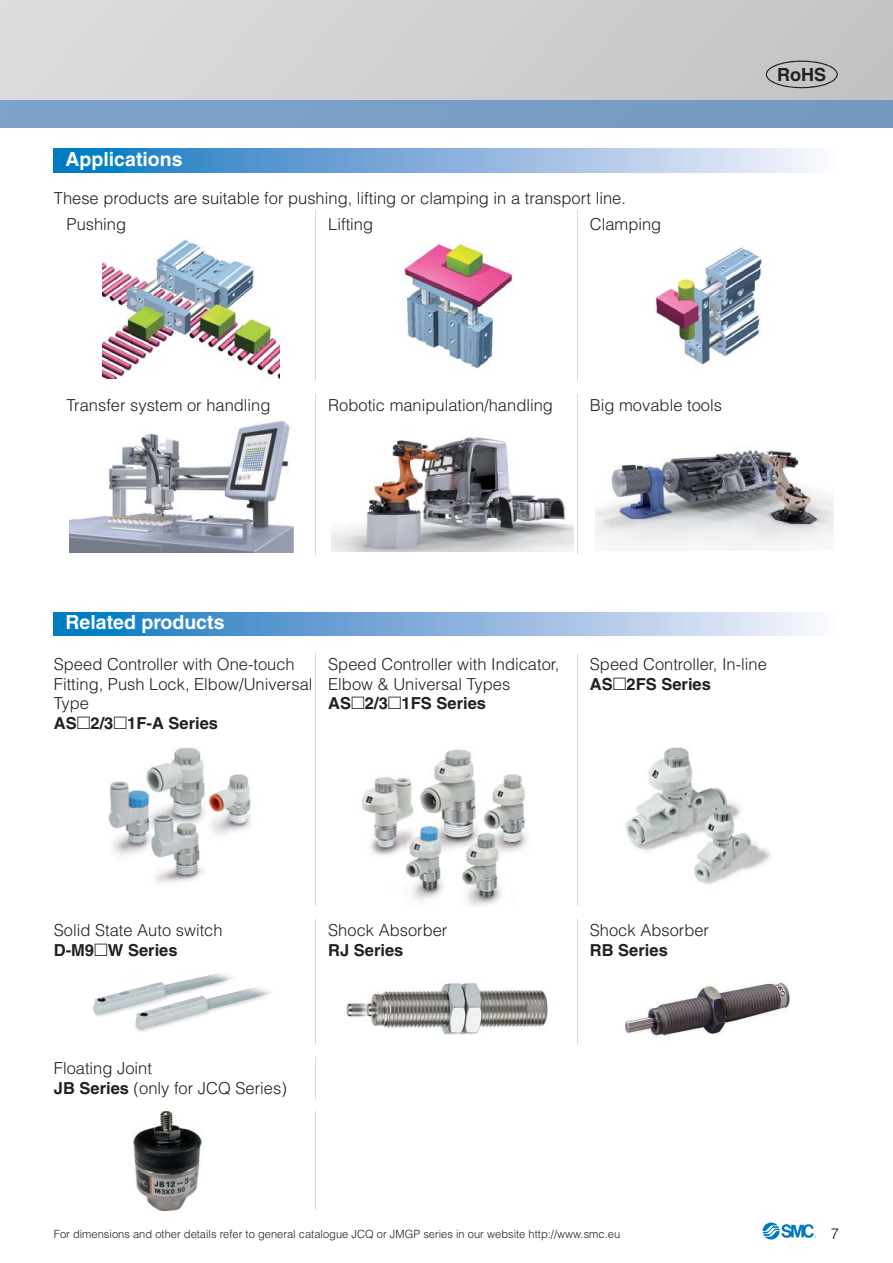
<style>
.page{position:relative;width:893px;height:1263px;background:#fff}
.page>*{position:absolute;margin:0;border:0;box-sizing:border-box;transform-origin:0 0}
.t1{font:700 19.5px "Helvetica";color:#fff}
.t2{font:700 18px "Helvetica";color:#231f20}
.t3{font:300 16.5px/19.5px "Helvetica";color:#231f20}
.t4{font:700 16.5px "Helvetica";color:#231f20}
.t5{font:300 15px "Helvetica";color:#231f20}
.t6{font:300 11.25px "Helvetica";color:#231f20}
.s1{font-weight:700}
.s2{font-family:"European Pi Three";font-weight:400}
</style>
<div class="page">
<svg style="left:0;top:0;width:892px;height:100px;background:#d1d0d0"></svg>
<hr style="left:0;top:127px;width:892px;height:1px;background:#88afdd">
<div style="left:0;top:100px;width:892px;height:27px;background:#7a9ec7"></div>
<svg style="left:762px;top:1223px;width:54px;height:17px"></svg>
<svg style="left:765px;top:61px;width:72px;height:27px;background:#b6b5b6"></svg>
<svg style="left:54px;top:149px;width:761px;height:24px;background:#80b1dc"></svg>
<svg style="left:54px;top:612px;width:761px;height:24px;background:#80b1dc"></svg>
<hr style="left:315px;top:653px;width:1px;height:80px;background:#ccdaf0">
<hr style="left:576px;top:653px;width:1px;height:80px;background:#ccdaf0">
<svg style="left:315px;top:733px;width:1px;height:13px"></svg>
<hr style="left:315px;top:746px;width:1px;height:160px;background:#ccdaf0">
<hr style="left:576px;top:746px;width:1px;height:160px;background:#ccdaf0">
<hr style="left:315px;top:919px;width:1px;height:41px;background:#ccdaf0">
<hr style="left:576px;top:919px;width:1px;height:41px;background:#ccdaf0">
<svg style="left:315px;top:960px;width:1px;height:12px"></svg>
<hr style="left:315px;top:972px;width:1px;height:72px;background:#ccdaf0">
<hr style="left:576px;top:972px;width:1px;height:72px;background:#ccdaf0">
<hr style="left:315px;top:1057px;width:1px;height:41px;background:#ccdaf0">
<hr style="left:315px;top:1111px;width:1px;height:99px;background:#ccdaf0">
<img style="left:108px;top:747px;width:143px;height:136px">
<img style="left:362px;top:749px;width:166px;height:157px">
<img style="left:625px;top:747px;width:145px;height:138px">
<img style="left:93px;top:973px;width:178px;height:59px">
<img style="left:346px;top:983px;width:202px;height:52px">
<img style="left:626px;top:981px;width:164px;height:56px">
<img style="left:133px;top:1111px;width:69px;height:99px">
<svg style="left:315px;top:210px;width:1px;height:22px"></svg>
<hr style="left:315px;top:232px;width:1px;height:149px;background:#ccdaf0">
<hr style="left:576px;top:232px;width:1px;height:149px;background:#ccdaf0">
<hr style="left:315px;top:413px;width:1px;height:142px;background:#ccdaf0">
<hr style="left:576px;top:413px;width:1px;height:142px;background:#ccdaf0">
<svg style="left:315px;top:394px;width:1px;height:19px"></svg>
<img style="left:102px;top:239px;width:177px;height:140px">
<img style="left:404px;top:244px;width:109px;height:125px">
<img style="left:655px;top:247px;width:108px;height:118px">
<img style="left:69px;top:421px;width:225px;height:131px">
<img style="left:332px;top:437px;width:241px;height:115px">
<img style="left:595px;top:450px;width:238px;height:98px">
<p class="t1" style="left:66px;top:152px;width:119px">Applications</p>
<p class="t3" style="left:67px;top:186px;width:561px;line-height:25.8px;text-indent:-13px">These products are suitable for pushing, lifting or clamping in a transport line.<br>Pushing</p>
<p class="t3" style="left:328px;top:215px;width:46px">Lifting</p>
<p class="t3" style="left:590px;top:215px;width:73px">Clamping</p>
<p class="t2" style="left:777px;top:68px;width:51px">RoHS</p>
<p class="t3" style="left:67px;top:396px;width:205px">Transfer system or handling</p>
<p class="t3" style="left:328px;top:396px;width:226px">Robotic manipulation/handling</p>
<p class="t3" style="left:590px;top:396px;width:134px">Big movable tools</p>
<p class="t1" style="left:66px;top:615px;width:160px">Related products</p>
<p class="t3" style="left:54px;top:655px;width:260px">Speed Controller with One-touch<br>Fitting, Push Lock, Elbow/Universal<br>Type<br><span class="s1">AS</span><span class="s2">-</span><span class="s1">2/3</span><span class="s2">-</span><span class="s1">1F-A Series</span></p>
<p class="t3" style="left:328px;top:655px;width:233px">Speed Controller with Indicator,<br>Elbow &amp; Universal Types<br><span class="s1">AS</span><span class="s2">-</span><span class="s1">2/3</span><span class="s2">-</span><span class="s1">1FS Series</span></p>
<p class="t3" style="left:590px;top:655px;width:178px">Speed Controller, In-line<br><span class="s1">AS</span><span class="s2">-</span><span class="s1">2FS Series</span></p>
<p class="t3" style="left:54px;top:921px;width:170px">Solid State Auto switch<br><span class="s1">D-M9</span><span class="s2">-</span><span class="s1">W Series</span></p>
<p class="t3" style="left:328px;top:921px;width:121px">Shock Absorber</p>
<p class="t4" style="left:328px;top:944px;width:77px">RJ Series</p>
<p class="t3" style="left:54px;top:1059px;width:234px">Floating Joint<br><span class="s1">JB Series</span> (only for JCQ Series)</p>
<p class="t3" style="left:590px;top:921px;width:121px">Shock Absorber</p>
<p class="t4" style="left:590px;top:944px;width:79px">RB Series</p>
<p class="t6" style="left:54px;top:1228px;width:568px">For dimensions and other details refer to general catalogue JCQ or JMGP series in our website http://www.smc.eu</p>
<p class="t5" style="left:830px;top:1225px;width:10px">7</p>
</div>
